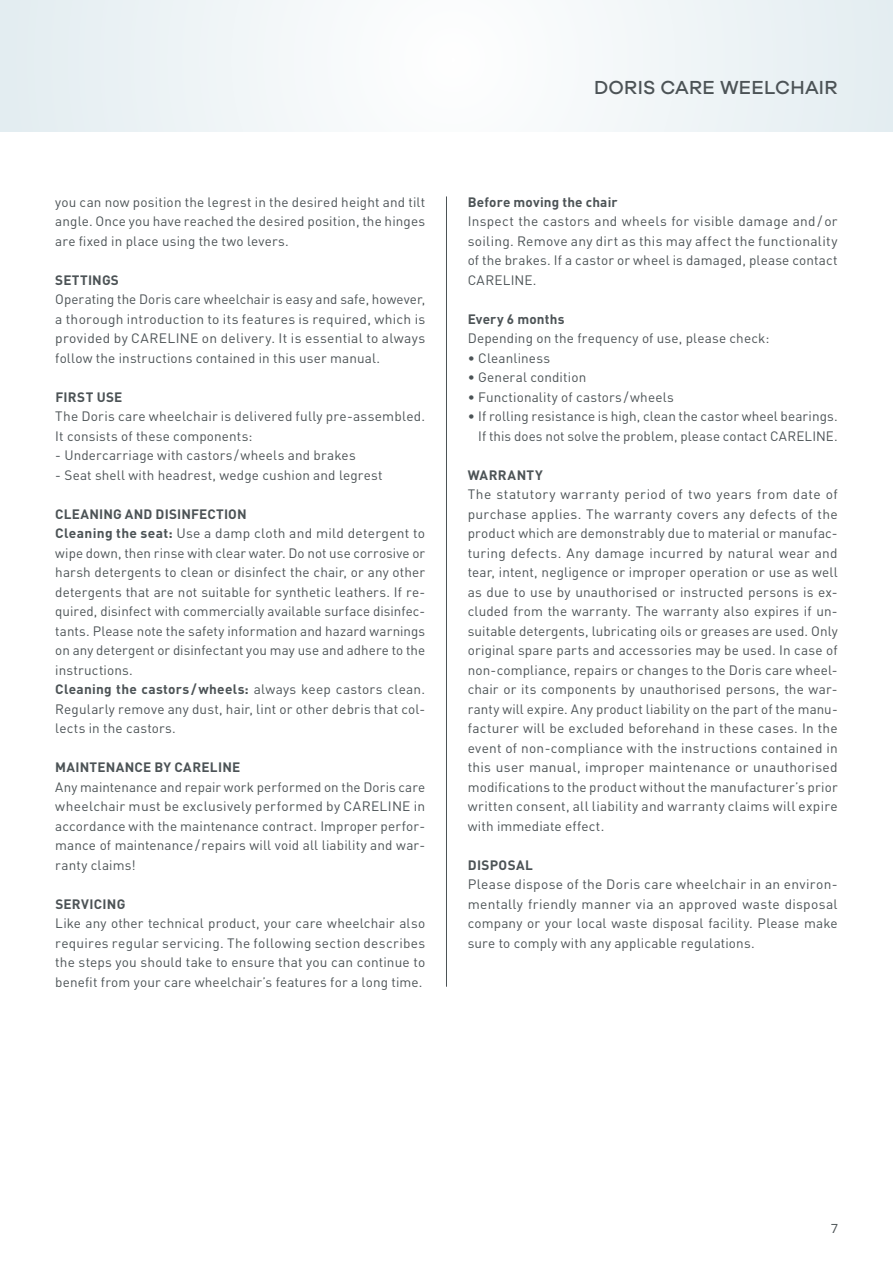
<style>
.page{position:relative;width:893px;height:1263px;background:#fff}
.page>*{position:absolute;margin:0;border:0;box-sizing:border-box;transform-origin:0 0}
.t1{font:500 19.5px "Galano";letter-spacing:.015em;color:#4c5356}
.t2{font:13.5px/19.5px "DIN Pro";letter-spacing:.01em;color:#4c5356;text-align:justify}
.t3{font:700 13.5px "DIN Pro";letter-spacing:.02em;color:#4c5356}
.t4{font:13.5px "Galano";color:#4c5356}
.s1{font-weight:700}
</style>
<div class="page">
<div style="left:0;top:0;width:893px;height:132px;background:#f0f5f7"></div>
<hr style="left:446px;top:196px;width:1px;height:791px;background:#4c5356">
<p class="t2" style="left:55px;top:191px;width:371px">you can now position the legrest in the desired height and tilt angle. Once you have reached the desired position, the hinges are fixed in place using the two levers.</p>
<p class="t3" style="left:55px;top:271px;width:65px">SETTINGS</p>
<p class="t2" style="left:55px;top:289px;width:371px">Operating the Doris care wheelchair is easy and safe, however, a thorough introduction to its features is required, which is provided by CARELINE on delivery. It is essential to always follow the instructions contained in this user manual.</p>
<p class="t3" style="left:55px;top:388px;width:69px">FIRST USE</p>
<p class="t2" style="left:55px;top:406px;width:371px">The Doris care wheelchair is delivered fully pre-assembled.<br>It consists of these components:</p>
<p class="t2" style="left:55px;top:445px;width:302px">- Undercarriage with castors /wheels and brakes</p>
<p class="t2" style="left:55px;top:464px;width:329px">- Seat shell with headrest, wedge cushion and legrest</p>
<p class="t2" style="left:55px;top:503px;width:371px;text-align:left"><span class="s1">CLEANING AND DISINFECTION<br>Cleaning the seat:</span> Use a damp cloth and mild detergent to wipe down, then rinse with clear water. Do not use corrosive or harsh detergents to clean or disinfect the chair, or any other detergents that are not suitable for synthetic leathers. If re&shy;quired, disinfect with commercially available surface disinfec&shy;tants. Please note the safety information and hazard warnings on any detergent or disinfectant you may use and adhere to the instructions.<br><span class="s1">Cleaning the castors /wheels:</span> always keep castors clean.<br>Regularly remove any dust, hair, lint or other debris that col&shy;lects in the castors.</p>
<p class="t3" style="left:55px;top:758px;width:187px">MAINTENANCE BY CARELINE</p>
<p class="t2" style="left:55px;top:776px;width:371px">Any maintenance and repair work performed on the Doris care wheelchair must be exclusively performed by CARELINE in accordance with the maintenance contract. Improper perfor&shy;mance of maintenance/ repairs will void all liability and war&shy;ranty claims!</p>
<p class="t3" style="left:55px;top:895px;width:72px">SERVICING</p>
<p class="t2" style="left:55px;top:913px;width:371px">Like any other technical product, your care wheelchair also requires regular servicing. The following section describes the steps you should take to ensure that you can continue to benefit from your care wheelchair’s features for a long time.</p>
<h1 class="t1" style="left:594px;top:76px;width:245px">DORIS CARE WEELCHAIR</h1>
<p class="t3" style="left:468px;top:193px;width:151px">Before moving the chair</p>
<p class="t2" style="left:468px;top:211px;width:371px">Inspect the castors and wheels for visible damage and / or soiling. Remove any dirt as this may affect the functionality of the brakes. If a castor or wheel is damaged, please contact CARELINE.</p>
<p class="t3" style="left:468px;top:310px;width:98px">Every 6 months</p>
<p class="t2" style="left:468px;top:328px;width:303px">Depending on the frequency of use, please check:</p>
<p class="t2" style="left:468px;top:347px;width:84px">• Cleanliness</p>
<p class="t2" style="left:468px;top:367px;width:120px">• General condition</p>
<p class="t2" style="left:468px;top:386px;width:208px">• Functionality of castors /wheels</p>
<p class="t2" style="left:468px;top:406px;width:371px;text-align:right">• If rolling resistance is high, clean the castor wheel bearings.<br>If this does not solve the problem, please contact CARELINE.</p>
<p class="t3" style="left:468px;top:466px;width:77px">WARRANTY</p>
<p class="t2" style="left:468px;top:484px;width:371px">The statutory warranty period of two years from date of purchase applies. The warranty covers any defects of the product which are demonstrably due to material or manufac&shy;turing defects. Any damage incurred by natural wear and tear, intent, negligence or improper operation or use as well as due to use by unauthorised or instructed persons is ex&shy;cluded from the warranty. The warranty also expires if un&shy;suitable detergents, lubricating oils or greases are used. Only original spare parts and accessories may be used. In case of non-compliance, repairs or changes to the Doris care wheel&shy;chair or its components by unauthorised persons, the war&shy;ranty will expire. Any product liability on the part of the manu&shy;facturer will be excluded beforehand in these cases. In the event of non-compliance with the instructions contained in this user manual, improper maintenance or unauthorised modifications to the product without the manufacturer’s prior written consent, all liability and warranty claims will expire with immediate effect.</p>
<p class="t3" style="left:468px;top:856px;width:67px">DISPOSAL</p>
<p class="t2" style="left:468px;top:874px;width:371px">Please dispose of the Doris care wheelchair in an environ&shy;mentally friendly manner via an approved waste disposal company or your local waste disposal facility. Please make sure to comply with any applicable regulations.</p>
<p class="t4" style="left:831px;top:1220px;width:8px">7</p>
</div>
